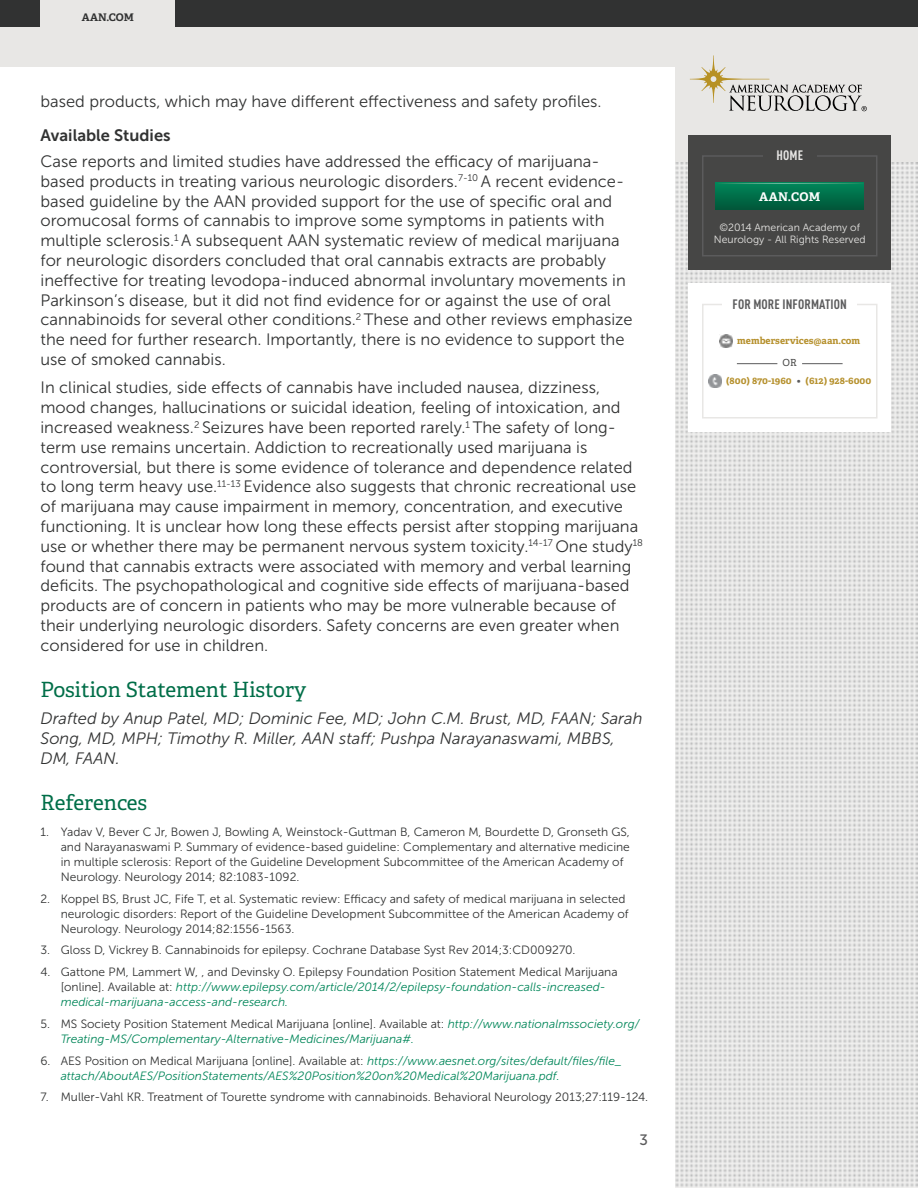
<style>
.page{position:relative;width:918px;height:1188px;background:#e8e7e5}
.page>*{position:absolute;margin:0;border:0;box-sizing:border-box;transform-origin:0 0}
.t1{font:21px "Adelle Basic";color:#006e48}
.t2{font:16.5px/19.8px "Museo Sans 300";color:#313232}
.t3{font:italic 16.5px/19.8px "Museo Sans 300";color:#313232}
.t4{font:16.5px "Museo Sans 700";color:#313232}
.t5{font:15px "Museo Sans 500";color:#5b5b5c}
.t6{font:700 condensed 13.5px "DIN Pro";letter-spacing:.01em;color:#5b5b5c}
.t7{font:700 condensed 13.5px "DIN Pro";color:#e8e7e5}
.t8{font:12px/15px "Museo Sans 300";color:#313232}
.t9{font:italic 12px/15px "Museo Sans 300";color:#008659}
.t10{font:700 12px "Adelle Basic";letter-spacing:.025em;color:#fff}
.t11{font:10.5px/12.6px "Museo Sans 300";color:#e8e7e5;text-align:center}
.t12{font:700 10.5px "Adelle Basic";color:#313232}
.t13{font:700 9.75px/17.5px "Adelle Basic";color:#b6912e}
.s1{font-style:normal;color:#313232}
.s2{font-weight:400;color:#464645}
.s3{color:#5b5b5c}
</style>
<div class="page">
<img style="left:675px;top:162px;width:243px;height:1026px">
<div style="left:0;top:0;width:918px;height:27px;background:#313232"></div>
<div style="left:0;top:68px;width:675px;height:1120px;background:#fff"></div>
<div style="left:688px;top:135px;width:203px;height:135px;background:#464645"></div>
<div style="left:702px;top:155px;width:176px;height:101px;border:2px solid #5b5b5c"></div>
<div style="left:688px;top:284px;width:203px;height:148px;background:#fff"></div>
<div style="left:702px;top:304px;width:176px;height:114px;border:2px solid #e8e7e5"></div>
<div style="left:722px;top:297px;width:135px;height:13px;background:#fff"></div>
<img style="left:719px;top:334px;width:14px;height:14px">
<hr style="left:737px;top:363px;width:40px;height:1px;background:#5b5b5c">
<hr style="left:802px;top:363px;width:41px;height:1px;background:#5b5b5c">
<img style="left:708px;top:374px;width:14px;height:14px">
<div style="left:763px;top:148px;width:54px;height:14px;background:#464645"></div>
<div style="left:40px;top:0;width:136px;height:27px;background:#e8e7e5"></div>
<svg style="left:716px;top:182px;width:148px;height:27px;background:#006e49"></svg>
<svg style="left:716px;top:183px;width:148px;height:1px"></svg>
<svg style="left:690px;top:55px;width:177px;height:56px"></svg>
<p class="t12" style="left:82px;top:10px;width:54px">AAN.COM</p>
<p class="t2" style="left:40px;top:91px;width:563px">based products, which may have different effectiveness and safety profiles.</p>
<p class="t4" style="left:40px;top:126px;width:132px">Available Studies</p>
<p class="t2" style="left:40px;top:152px;width:594px">Case reports and limited studies have addressed the efficacy of marijuana&shy;based products in treating various neurologic disorders.<sup>7-10</sup> A recent evidence&shy;based guideline by the AAN provided support for the use of specific oral and oromucosal forms of cannabis to improve some symptoms in patients with multiple sclerosis.<sup>1</sup> A subsequent AAN systematic review of medical marijuana for neurologic disorders concluded that oral cannabis extracts are probably ineffective for treating levodopa-induced abnormal involuntary movements in Parkinson’s disease, but it did not find evidence for or against the use of oral cannabinoids for several other conditions.<sup>2</sup> These and other reviews emphasize the need for further research. Importantly, there is no evidence to support the use of smoked cannabis.</p>
<p class="t2" style="left:40px;top:378px;width:604px">In clinical studies, side effects of cannabis have included nausea, dizziness, mood changes, hallucinations or suicidal ideation, feeling of intoxication, and increased weakness.<sup>2</sup> Seizures have been reported rarely.<sup>1</sup> The safety of long&shy;term use remains uncertain. Addiction to recreationally used marijuana is controversial, but there is some evidence of tolerance and dependence related to long term heavy use.<sup>11-13</sup> Evidence also suggests that chronic recreational use of marijuana may cause impairment in memory, concentration, and executive functioning. It is unclear how long these effects persist after stopping marijuana use or whether there may be permanent nervous system toxicity.<sup>14-17</sup> One study<sup>18 </sup>found that cannabis extracts were associated with memory and verbal learning deficits. The psychopathological and cognitive side effects of marijuana-based products are of concern in patients who may be more vulnerable because of their underlying neurologic disorders. Safety concerns are even greater when considered for use in children.</p>
<p class="t1" style="left:40px;top:676px;width:267px">Position Statement History</p>
<p class="t3" style="left:40px;top:709px;width:604px">Drafted by Anup Patel, MD; Dominic Fee, MD; John C.M. Brust, MD, FAAN; Sarah<br>Song, MD, MPH; Timothy R. Miller, AAN staff; Pushpa Narayanaswami, MBBS,<br>DM, FAAN.</p>
<p class="t1" style="left:40px;top:789px;width:108px">References</p>
<p class="t8" style="left:61px;top:824px;width:571px;text-indent:-20px">1. Yadav V, Bever C Jr, Bowen J, Bowling A, Weinstock-Guttman B, Cameron M, Bourdette D, Gronseth GS, and Narayanaswami P. Summary of evidence-based guideline: Complementary and alternative medicine in multiple sclerosis: Report of the Guideline Development Subcommittee of the American Academy of Neurology. Neurology 2014; 82:1083-1092.</p>
<p class="t8" style="left:61px;top:891px;width:569px;text-indent:-20px">2. Koppel BS, Brust JC, Fife T, et al. Systematic review: Efficacy and safety of medical marijuana in selected neurologic disorders: Report of the Guideline Development Subcommittee of the American Academy of<br>Neurology. Neurology 2014;82:1556-1563.</p>
<p class="t8" style="left:40px;top:943px;width:536px">3. Gloss D, Vickrey B. Cannabinoids for epilepsy. Cochrane Database Syst Rev 2014;3:CD009270.</p>
<p class="t9" style="left:61px;top:965px;width:558px;text-indent:-20px"><span class="s1">4. Gattone PM, Lammert W, , and Devinsky O. Epilepsy Foundation Position Statement Medical Marijuana [online]. Available at:</span> http://www.epilepsy.com/article/2014/2/epilepsy-foundation-calls-increased&shy;medical-marijuana-access-and-research.</p>
<p class="t9" style="left:61px;top:1016px;width:580px;text-indent:-20px"><span class="s1">5. MS Society Position Statement Medical Marijuana [online]. Available at:</span> http://www.nationalmssociety.org/<br>Treating-MS/Complementary-Alternative-Medicines/Marijuana#.</p>
<p class="t9" style="left:61px;top:1053px;width:563px;text-indent:-20px"><span class="s1">6. AES Position on Medical Marijuana [online]. Available at:</span> https://www.aesnet.org/sites/default/files/file_ attach/AboutAES/PositionStatements/AES%20Position%20on%20Medical%20Marijuana.pdf.</p>
<p class="t8" style="left:40px;top:1090px;width:609px">7. Muller-Vahl KR. Treatment of Tourette syndrome with cannabinoids. Behavioral Neurology 2013;27:119-124.</p>
<p class="t5" style="left:639px;top:1132px;width:10px">3</p>
<p class="t7" style="left:776px;top:145px;width:28px">HOME</p>
<p class="t10" style="left:759px;top:189px;width:63px">AAN.COM</p>
<p class="t11" style="left:714px;top:221px;width:153px">©2014 American Academy of<br>Neurology - All Rights Reserved</p>
<p class="t6" style="left:733px;top:294px;width:116px">FOR MORE INFORMATION</p>
<p class="t13" style="left:737px;top:332px;width:124px">memberservices@aan.com</p>
<p class="t13" style="left:726px;top:354px;width:147px;text-indent:57px"><span class="s2">OR<br></span>(800) 870-1960 <span class="s3">•</span> (612) 928-6000</p>
</div>
